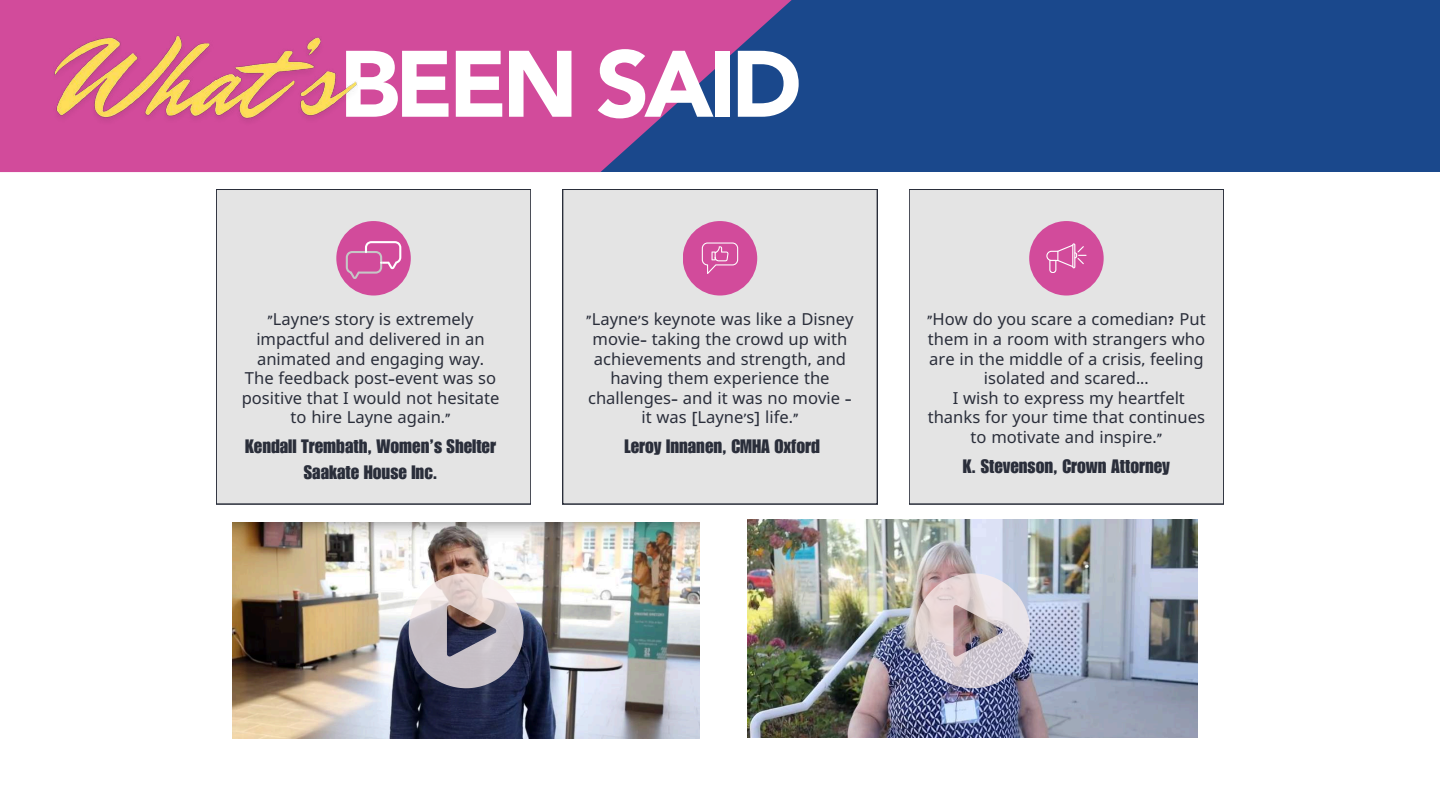
<style>
.page{position:relative;width:1440px;height:810px;background:#fff}
.page>*{position:absolute;margin:0;border:0;box-sizing:border-box;transform-origin:0 0}
.t1{font:900 93.1px "Avenir LT Pro";letter-spacing:-.055em;color:#fff}
.t2{font:18.9px/26px "Impact LT Std";color:#2a2e3a;text-align:center}
.t3{font:16.6px/19.5px "Noto Sans";color:#2a2e3a;text-align:center}
.s1{font-family:"Fb Metropolis"}
</style>
<div class="page">
<div style="left:71px;top:0;width:1369px;height:172px;background:#1a488c"></div>
<svg style="left:0;top:0;width:792px;height:172px;fill:#d24b9b"></svg>
<div style="left:216px;top:189px;width:315px;height:315px;background:#e4e4e4"></div>
<div style="left:563px;top:189px;width:314px;height:315px;background:#e4e4e4"></div>
<div style="left:909px;top:189px;width:315px;height:315px;background:#e4e4e4"></div>
<div style="left:336px;top:221px;width:75px;height:75px;background:#d24b9b;border-radius:50%"></div>
<div style="left:683px;top:221px;width:74px;height:75px;background:#d24b9b;border-radius:50%"></div>
<svg style="left:702px;top:243px;width:36px;height:31px"></svg>
<div style="left:1029px;top:221px;width:75px;height:75px;background:#d24b9b;border-radius:50%"></div>
<svg style="left:1046px;top:243px;width:41px;height:30px"></svg>
<svg style="left:346px;top:241px;width:55px;height:38px"></svg>
<img style="left:233px;top:523px;width:466px;height:216px">
<img style="left:748px;top:520px;width:450px;height:217px">
<img style="left:45px;top:4px;width:321px;height:156px">
<svg style="left:409px;top:573px;width:114px;height:115px;background:#b2abb1"></svg>
<img style="left:915px;top:573px;width:115px;height:115px">
<h1 class="t1" style="left:339px;top:46px;width:464px">BEEN SAID</h1>
<p class="t3" style="left:242px;top:309px;width:259px"><span class="s1">"</span>Layne<span class="s1">’</span>s story is extremely impactful and delivered in an animated and engaging way<span class="s1">.<br></span>The feedback post<span class="s1">-</span>event was so positive that I would not hesitate to hire Layne again<span class="s1">.”</span></p>
<p class="t2" style="left:245px;top:436px;width:252px">Kendall Trembath, Women’s Shelter<br>Saakate House Inc.</p>
<p class="t3" style="left:586px;top:309px;width:269px"><span class="s1">"</span>Layne<span class="s1">’</span>s keynote was like a Disney movie<span class="s1">-</span> taking the crowd up with achievements and strength<span class="s1">,</span> and having them experience the challenges<span class="s1">-</span> and it was no movie <span class="s1">- </span>it was <span class="s1">[</span>Layne<span class="s1">’</span>s<span class="s1">]</span> life<span class="s1">."</span></p>
<p class="t2" style="left:625px;top:436px;width:197px">Leroy Innanen, CMHA Oxford</p>
<p class="t3" style="left:927px;top:309px;width:280px"><span class="s1">"</span>How do you scare a comedian<span class="s1">?</span> Put them in a room with strangers who are in the middle of a crisis<span class="s1">,</span> feeling isolated and scared<span class="s1">...<br></span>I wish to express my heartfelt thanks for your time that continues to motivate and inspire<span class="s1">."</span></p>
<p class="t2" style="left:963px;top:456px;width:209px">K. Stevenson, Crown Attorney</p>
</div>
